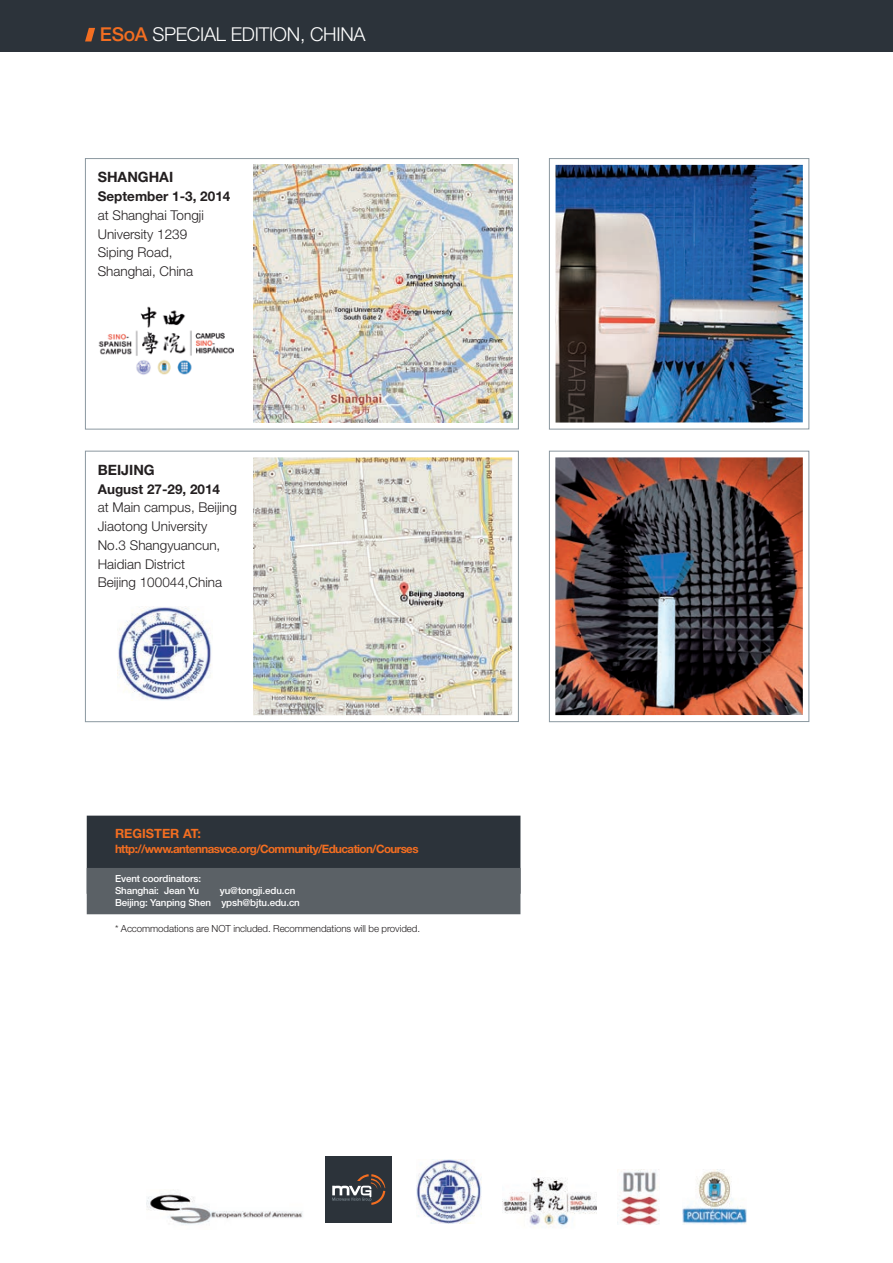
<style>
.page{position:relative;width:893px;height:1263px;background:#fff}
.page>*{position:absolute;margin:0;border:0;box-sizing:border-box;transform-origin:0 0}
.t1{font:300 19.2px "Helvetica Neue";letter-spacing:-.015em;color:#fff}
.TEXTE{font:700 14.25px "Helvetica Neue LT Std";color:#231f20}
.TEXTE-2{font:300 13.5px/18.8px "Helvetica Neue LT Std";color:#231f20}
.texte_courant{font:700 12.75px "Helvetica Neue";color:#f36e21}
.texte_courant-2{font:700 11.55px "Helvetica Neue";letter-spacing:-.05em;color:#f36e21}
.texte_courant-3{font:500 9.75px "Helvetica Neue";letter-spacing:-.01em;color:#fff}
.TEXTE_COURANT{font:300 9.75px "Helvetica Neue";letter-spacing:-.01em;color:#231f20}
.s1{font-weight:500;color:#f36e21}
.s2{font-weight:700}
</style>
<div class="page">
<div style="left:549px;top:158px;width:260px;height:271px;border:1px solid #8b98a0"></div>
<div style="left:85px;top:158px;width:434px;height:271px;border:1px solid #8b98a0"></div>
<div style="left:85px;top:451px;width:434px;height:271px;border:1px solid #8b98a0"></div>
<div style="left:549px;top:451px;width:260px;height:271px;border:1px solid #8b98a0"></div>
<div style="left:0;top:0;width:893px;height:51px;background:#2c333a"></div>
<svg style="left:85px;top:28px;width:10px;height:13px"></svg>
<img style="left:555px;top:165px;width:248px;height:258px">
<img style="left:253px;top:165px;width:259px;height:257px">
<img style="left:253px;top:457px;width:259px;height:258px">
<img style="left:555px;top:457px;width:248px;height:258px">
<img style="left:147px;top:1189px;width:156px;height:36px">
<img style="left:682px;top:1170px;width:64px;height:54px">
<img style="left:617px;top:1169px;width:42px;height:55px">
<div style="left:325px;top:1156px;width:67px;height:67px;background:#2c333a"></div>
<svg style="left:332px;top:1174px;width:53px;height:31px"></svg>
<div style="left:87px;top:816px;width:433px;height:78px;background:#2c333a"></div>
<div style="left:87px;top:868px;width:433px;height:46px;background:#5b6166"></div>
<img style="left:98px;top:306px;width:135px;height:69px">
<img style="left:117px;top:607px;width:95px;height:94px">
<img style="left:503px;top:1177px;width:93px;height:51px">
<img style="left:416px;top:1160px;width:65px;height:64px">
<p class="t1" style="left:100px;top:23px;width:267px"><span class="s1">ESoA</span> SPECIAL EDITION, CHINA</p>
<p class="TEXTE" style="left:98px;top:168px;width:77px">SHANGHAI</p>
<p class="TEXTE-2" style="left:98px;top:187px;width:134px"><span class="s2">September 1-3, 2014 </span>at Shanghai Tongji<br>University 1239<br>Siping Road,<br>Shanghai, China</p>
<p class="TEXTE" style="left:98px;top:461px;width:58px">BEIJING</p>
<p class="TEXTE-2" style="left:98px;top:479px;width:141px"><span class="s2">August 27-29, 2014<br></span>at Main campus, Beijing<br>Jiaotong University</p>
<p class="TEXTE-2" style="left:98px;top:535px;width:124px">No.3 Shangyuancun,<br>Haidian District</p>
<p class="TEXTE-2" style="left:98px;top:573px;width:126px">Beijing 100044,China</p>
<p class="texte_courant" style="left:115px;top:826px;width:88px">REGISTER AT:</p>
<p class="texte_courant-2" style="left:115px;top:842px;width:305px">http://www.antennasvce.org/Community/Education/Courses</p>
<p class="texte_courant-3" style="left:115px;top:873px;width:88px">Event coordinators:</p>
<p class="texte_courant-3" style="left:115px;top:885px;width:86px">Shanghai: Jean Yu</p>
<p class="texte_courant-3" style="left:220px;top:885px;width:77px">yu@tongji.edu.cn</p>
<p class="texte_courant-3" style="left:115px;top:897px;width:186px">Beijing: Yanping Shen ypsh@bjtu.edu.cn</p>
<p class="TEXTE_COURANT" style="left:115px;top:923px;width:307px">* Accommodations are NOT included. Recommendations will be provided.</p>
</div>
